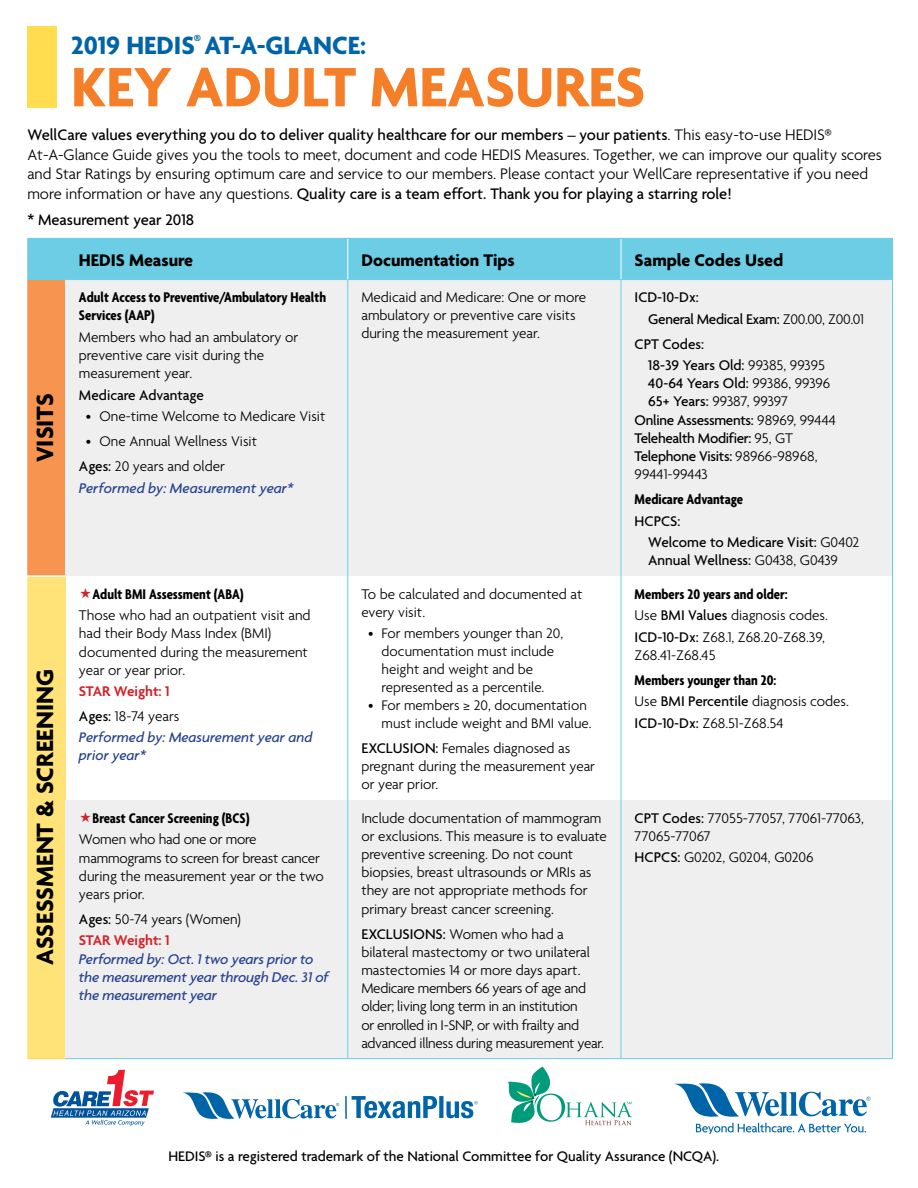
<style>
.page{position:relative;width:918px;height:1188px;background:#fff}
.page>*{position:absolute;margin:0;border:0;box-sizing:border-box;transform-origin:0 0}
.t1{font:700 60px "Agenda";color:#f57e29}
.t2{font:700 27px "Agenda";color:#0064a8}
.t3{font:700 25.5px "Agenda";color:#000}
.t4{font:700 18.15px "Agenda";color:#000}
.t5{font:300 16.5px/19.5px "Agenda";color:#000}
.t6{font:500 16.5px "Agenda";color:#000}
.t7{font:300 15.15px/18.1px "Agenda";color:#000}
.t8{font:300 15.15px/18.1px "Agenda";letter-spacing:-.02em;color:#000}
.t9{font:500 15.15px/21.5px "Agenda";letter-spacing:-.02em;color:#000}
.t10{font:700 condensed 15.15px/18.1px "Agenda";color:#000}
.t11{font:italic 500 15.15px/18.1px "Agenda";letter-spacing:-.01em;color:#25408f}
.t12{font:500 15.15px/21.5px "Agenda";color:#000}
.t13{font:600 15.15px/25px "Agenda";color:#d2232a}
.t14{font:300 15px/18px "Agenda";color:#000}
.t15{font:500 15px "Agenda";color:#000}
.t16{font:italic 500 15px/18px "Agenda";color:#25408f}
.s1{font-weight:500}
.s2{font-weight:700;font-stretch:condensed}
.s3{font-weight:500;color:#000}
.s4{font-weight:300;color:#000}
.s5{font-weight:300;font-stretch:normal}
.s6{font-weight:600;color:#d2232a}
.s7{font-weight:300}
</style>
<div class="page">
<div style="left:28px;top:280px;width:37px;height:296px;background:#f79550"></div>
<div style="left:28px;top:576px;width:37px;height:483px;background:#ffe378"></div>
<hr style="left:27px;top:575px;width:38px;height:2px;background:#fff">
<hr style="left:27px;top:577px;width:1px;height:223px;background:#ffe378">
<hr style="left:27px;top:800px;width:1px;height:258px;background:#ffe378">
<div style="left:27px;top:26px;width:30px;height:82px;background:#ffdd4f"></div>
<div style="left:28px;top:238px;width:37px;height:42px;background:#6ccde5"></div>
<div style="left:65px;top:238px;width:283px;height:42px;background:#6ccde5"></div>
<div style="left:348px;top:238px;width:273px;height:42px;background:#6ccde5"></div>
<div style="left:621px;top:238px;width:271px;height:42px;background:#6ccde5"></div>
<div style="left:65px;top:280px;width:283px;height:296px;background:#efeff0"></div>
<div style="left:348px;top:280px;width:273px;height:296px;background:#efeff0"></div>
<div style="left:621px;top:280px;width:271px;height:296px;background:#efeff0"></div>
<div style="left:65px;top:800px;width:283px;height:259px;background:#efeff0"></div>
<div style="left:348px;top:800px;width:273px;height:259px;background:#efeff0"></div>
<div style="left:621px;top:800px;width:271px;height:259px;background:#efeff0"></div>
<hr style="left:347px;top:239px;width:1px;height:40px;background:#fff">
<hr style="left:621px;top:239px;width:1px;height:40px;background:#fff">
<hr style="left:347px;top:280px;width:1px;height:296px;background:#6ccde5">
<hr style="left:621px;top:280px;width:1px;height:296px;background:#6ccde5">
<hr style="left:347px;top:576px;width:1px;height:224px;background:#6ccde5">
<hr style="left:621px;top:576px;width:1px;height:224px;background:#6ccde5">
<hr style="left:347px;top:800px;width:1px;height:258px;background:#6ccde5">
<hr style="left:621px;top:800px;width:1px;height:258px;background:#6ccde5">
<hr style="left:892px;top:280px;width:1px;height:296px;background:#6ccde5">
<hr style="left:892px;top:576px;width:1px;height:224px;background:#6ccde5">
<hr style="left:892px;top:800px;width:1px;height:258px;background:#6ccde5">
<hr style="left:27px;top:280px;width:1px;height:295px;background:#f79550">
<hr style="left:27px;top:238px;width:38px;height:1px;background:#6ccde5">
<hr style="left:27px;top:239px;width:1px;height:40px;background:#6ccde5">
<hr style="left:621px;top:238px;width:272px;height:1px;background:#6ccde5">
<hr style="left:892px;top:239px;width:1px;height:40px;background:#6ccde5">
<hr style="left:27px;top:279px;width:38px;height:1px;background:#6ccde5">
<hr style="left:621px;top:279px;width:272px;height:1px;background:#6ccde5">
<hr style="left:65px;top:1058px;width:283px;height:1px;background:#6ccde5">
<hr style="left:348px;top:1058px;width:273px;height:1px;background:#6ccde5">
<hr style="left:621px;top:1058px;width:272px;height:1px;background:#6ccde5">
<hr style="left:27px;top:1058px;width:38px;height:1px;background:#ffdd4f">
<svg style="left:51px;top:1070px;width:103px;height:56px"></svg>
<svg style="left:183px;top:1092px;width:156px;height:27px"></svg>
<svg style="left:346px;top:1096px;width:132px;height:23px"></svg>
<svg style="left:508px;top:1067px;width:124px;height:58px"></svg>
<svg style="left:674px;top:1083px;width:196px;height:34px"></svg>
<svg style="left:696px;top:1123px;width:170px;height:11px"></svg>
<p class="t2" style="left:71px;top:29px;width:297px">2019 HEDIS<sup>®</sup> AT-A-GLANCE:</p>
<h1 class="t1" style="left:71px;top:50px;width:576px">KEY ADULT MEASURES</h1>
<p class="t5" style="left:27px;top:125px;width:856px"><span class="s1">WellCare values everything you do to deliver quality healthcare for our members – your patients</span>. This easy-to-use HEDIS® At-A-Glance Guide gives you the tools to meet, document and code HEDIS Measures. Together, we can improve our quality scores and Star Ratings by ensuring optimum care and service to our members. Please contact your WellCare representative if you need more information or have any questions. <span class="s1">Quality care is a team effort. Thank you for playing a starring role!</span></p>
<p class="t6" style="left:27px;top:210px;width:168px">* Measurement year 2018</p>
<p class="t4" style="left:79px;top:249px;width:116px">HEDIS Measure</p>
<p class="t4" style="left:361px;top:249px;width:155px">Documentation Tips</p>
<p class="t4" style="left:635px;top:249px;width:150px">Sample Codes Used</p>
<p class="t3" style="left:29px;top:462px;width:70px;rotate:-90deg">VISITS</p>
<p class="t10" style="left:79px;top:288px;width:249px">Adult Access to Preventive/Ambulatory Health<br>Services (AAP)</p>
<p class="t7" style="left:79px;top:328px;width:221px">Members who had an ambulatory or preventive care visit during the measurement year.</p>
<p class="t12" style="left:79px;top:384px;width:126px">Medicare Advantage</p>
<p class="t7" style="left:86px;top:407px;width:241px">• One-time Welcome to Medicare Visit</p>
<p class="t7" style="left:79px;top:428px;width:179px;line-height:25px;text-indent:7px">• One Annual Wellness Visit<br><span class="s1">Ages:</span> 20 years and older</p>
<p class="t11" style="left:79px;top:478px;width:216px">Performed by: Measurement year*</p>
<p class="t3" style="left:29px;top:965px;width:297px;rotate:-90deg">ASSESSMENT &amp; SCREENING</p>
<p class="t7" style="left:79px;top:583px;width:233px;line-height:21.5px;text-indent:13px"><span class="s2">Adult BMI Assessment (ABA)<br></span>Those who had an outpatient visit and</p>
<p class="t7" style="left:79px;top:624px;width:230px">had their Body Mass Index (BMI) documented during the measurement year or year prior.</p>
<p class="t13" style="left:79px;top:678px;width:102px">STAR Weight: 1<br><span class="s3">Ages:</span> <span class="s4">18-74 years</span></p>
<p class="t16" style="left:79px;top:728px;width:235px">Performed by: Measurement year and prior year*</p>
<p class="t10" style="left:79px;top:807px;width:179px;line-height:21.5px;text-align:center">Breast Cancer Screening (BCS)<br><span class="s5">Women who had one or more</span></p>
<p class="t7" style="left:79px;top:848px;width:246px">mammograms to screen for breast cancer during the measurement year or the two years prior.</p>
<p class="t7" style="left:79px;top:908px;width:164px;line-height:21.5px"><span class="s1">Ages:</span> 50-74 years (Women)<br><span class="s6">STAR Weight: 1</span></p>
<p class="t11" style="left:79px;top:949px;width:251px">Performed by: Oct. 1 two years prior to the measurement year through Dec. 31 of the measurement year</p>
<p class="t7" style="left:361px;top:288px;width:226px">Medicaid and Medicare: One or more ambulatory or preventive care visits during the measurement year.</p>
<p class="t9" style="left:648px;top:286px;width:217px;text-indent:-14px">ICD-10-Dx:<br>General Medical Exam: <span class="s7">Z00.00, Z00.01</span></p>
<p class="t12" style="left:648px;top:333px;width:178px;text-indent:-14px">CPT Codes:<br>18-39 Years Old: <span class="s7">99385, 99395</span></p>
<p class="t9" style="left:648px;top:372px;width:184px">40-64 Years Old: <span class="s7">99386, 99396</span></p>
<p class="t7" style="left:648px;top:392px;width:141px"><span class="s1">65+ Years:</span> 99387, 99397</p>
<p class="t9" style="left:635px;top:409px;width:203px">Online Assessments: <span class="s7">98969, 99444</span></p>
<p class="t9" style="left:635px;top:427px;width:160px">Telehealth Modifier: <span class="s7">95, GT</span></p>
<p class="t9" style="left:635px;top:445px;width:184px">Telephone Visits: <span class="s7">98966-98968,</span></p>
<p class="t7" style="left:635px;top:465px;width:75px">99441-99443</p>
<p class="t10" style="left:635px;top:490px;width:110px">Medicare Advantage</p>
<p class="t9" style="left:635px;top:510px;width:47px">HCPCS:</p>
<p class="t12" style="left:648px;top:531px;width:213px">Welcome to Medicare Visit: <span class="s7">G0402</span></p>
<p class="t12" style="left:648px;top:549px;width:191px">Annual Wellness: <span class="s7">G0438, G0439</span></p>
<p class="t7" style="left:361px;top:584px;width:222px">To be calculated and documented at every visit.</p>
<p class="t14" style="left:382px;top:624px;width:183px;text-indent:-14px">• For members younger than 20, documentation must include height and weight and be represented as a percentile.</p>
<p class="t14" style="left:382px;top:696px;width:212px;text-indent:-14px">• For members ≥ 20, documentation must include weight and BMI value.</p>
<p class="t7" style="left:361px;top:739px;width:235px"><span class="s1">EXCLUSION:</span> Females diagnosed as pregnant during the measurement year or year prior.</p>
<p class="t7" style="left:361px;top:809px;width:247px">Include documentation of mammogram or exclusions. This measure is to evaluate preventive screening. Do not count biopsies, breast ultrasounds or MRIs as they are not appropriate methods for primary breast cancer screening.</p>
<p class="t8" style="left:361px;top:924px;width:244px"><span class="s1">EXCLUSIONS:</span> Women who had a bilateral mastectomy or two unilateral mastectomies 14 or more days apart.<br>Medicare members 66 years of age and older; living long term in an institution<br>or enrolled in I-SNP, or with frailty and advanced illness during measurement year.</p>
<p class="t7" style="left:635px;top:583px;width:195px;line-height:21.5px"><span class="s2">Members 20 years and older:<br></span>Use <span class="s1">BMI Values</span> diagnosis codes.<br><span class="s1">ICD-10-Dx:</span> Z68.1, Z68.20-Z68.39,</p>
<p class="t10" style="left:635px;top:642px;width:143px;line-height:25px"><span class="s5">Z68.41-Z68.45<br></span>Members younger than 20:</p>
<p class="t7" style="left:635px;top:690px;width:216px;line-height:21.5px">Use <span class="s1">BMI Percentile</span> diagnosis codes.<br><span class="s1">ICD-10-Dx:</span> Z68.51-Z68.54</p>
<p class="t7" style="left:635px;top:809px;width:231px"><span class="s1">CPT Codes:</span> 77055-77057, 77061-77063,<br>77065-77067</p>
<p class="t7" style="left:635px;top:848px;width:180px"><span class="s1">HCPCS:</span> G0202, G0204, G0206</p>
<p class="t15" style="left:168px;top:1147px;width:552px">HEDIS® is a registered trademark of the National Committee for Quality Assurance (NCQA).</p>
</div>
